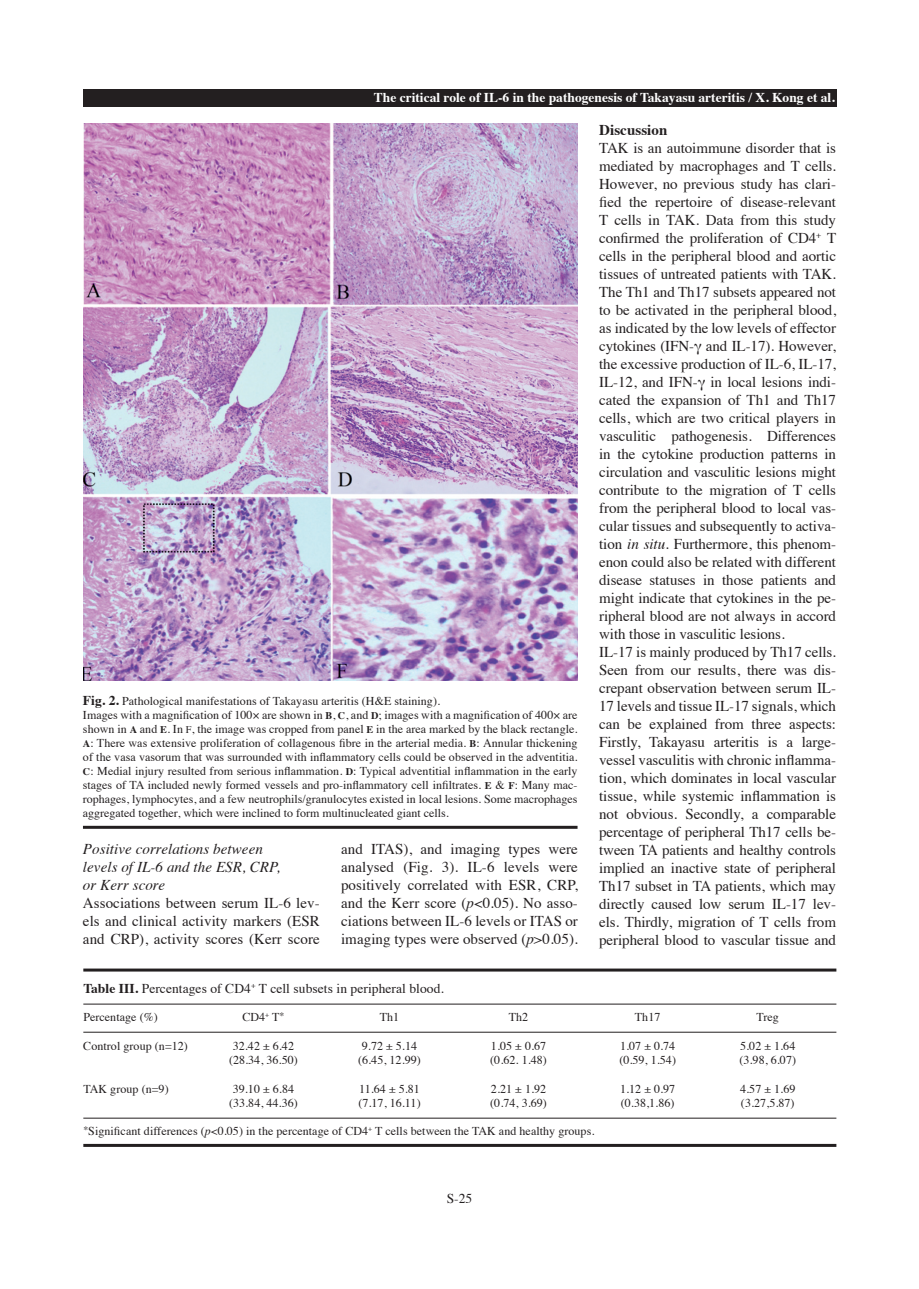
<style>
.page{position:relative;width:919px;height:1289px;background:#fff}
.page>*{position:absolute;margin:0;border:0;box-sizing:border-box;transform-origin:0 0}
.t1{font:15px/18px "Times";letter-spacing:-.005em;color:#231f20;text-align:justify}
.t2{font:italic 15px/18px "Times";letter-spacing:.005em;color:#231f20}
.t3{font:700 15px "Times";letter-spacing:.005em;color:#231f20}
.t4{font:700 13.5px "Times";color:#fff}
.t5{font:13.5px "Times";letter-spacing:.005em;color:#231f20}
.t6{font:12px/14.1px "Times";letter-spacing:.005em;color:#231f20}
.s1{font-weight:700;font-size:13.5px}
.s2{font-family:"Times Bold SC850";font-size:10.2px}
.s3{font-family:"Times Roman SC850";font-size:10.2px}
.s4{font-family:"Times Roman SC850"}
.s5{font-style:italic}
.s6{font-weight:700}
</style>
<div class="page">
<div style="left:83px;top:89px;width:753px;height:17px;background:#231f20"></div>
<img style="left:83px;top:123px;width:495px;height:557px">
<hr style="left:83px;top:825px;width:494px;height:3px;background:#231f20">
<hr style="left:83px;top:968px;width:753px;height:3px;background:#231f20">
<hr style="left:83px;top:1003px;width:753px;height:1px;background:#231f20">
<hr style="left:83px;top:1031px;width:753px;height:1px;background:#231f20">
<hr style="left:83px;top:1117px;width:753px;height:1px;background:#231f20">
<hr style="left:83px;top:1143px;width:753px;height:3px;background:#231f20">
<p class="t4" style="left:374px;top:84px;width:462px">The critical role of IL-6 in the pathogenesis of Takayasu arteritis / X. Kong et al.</p>
<p class="t6" style="left:83px;top:692px;width:496px"><span class="s1">Fig. 2.</span> Pathological manifestations of Takayasu arteritis (H&amp;E staining).<br>Images with a magnification of 100× are shown in <span class="s2">B</span>, <span class="s2">C</span>, and <span class="s2">D</span>; images with a magnification of 400× are shown in <span class="s2">A</span> and <span class="s2">E</span>. In <span class="s3">f</span>, the image was cropped from panel <span class="s2">E</span> in the area marked by the black rectangle.<br><span class="s2">A</span>: There was extensive proliferation of collagenous fibre in the arterial media. <span class="s2">B</span><span class="s4">:</span> Annular thickening of the vasa vasorum that was surrounded with inflammatory cells could be observed in the adventitia.<br><span class="s2">C</span>: Medial injury resulted from serious inflammation. <span class="s2">D</span>: Typical adventitial inflammation in the early stages of TA included newly formed vessels and pro-inflammatory cell infiltrates. <span class="s2">E</span> &amp; <span class="s2">F</span>: Many mac&shy;rophages, lymphocytes, and a few neutrophils/granulocytes existed in local lesions. Some macrophages aggregated together, which were inclined to form multinucleated giant cells.</p>
<p class="t2" style="left:83px;top:839px;width:199px">Positive correlations between levels of IL-6 and the ESR, CRP, or Kerr score</p>
<p class="t1" style="left:83px;top:893px;width:238px">Associations between serum IL-6 lev&shy;els and clinical activity markers (ESR and CRP), activity scores (Kerr score</p>
<p class="t1" style="left:341px;top:839px;width:238px">and ITAS), and imaging types were analysed (Fig. 3). IL-6 levels were positively correlated with ESR, CRP, and the Kerr score (<span class="s5">p</span>&lt;0.05). No asso&shy;ciations between IL-6 levels or ITAS or imaging types were observed (<span class="s5">p</span>&gt;0.05).</p>
<p class="t3" style="left:599px;top:115px;width:70px">Discussion</p>
<p class="t1" style="left:599px;top:137px;width:238px;text-align:left">TAK is an autoimmune disorder that is mediated by macrophages and T cells.<br>However, no previous study has clari&shy;fied the repertoire of disease-relevant T cells in TAK. Data from this study confirmed the proliferation of CD4<sup>+</sup> T cells in the peripheral blood and aortic tissues of untreated patients with TAK.<br>The Th1 and Th17 subsets appeared not to be activated in the peripheral blood, as indicated by the low levels of effector cytokines (IFN-γ and IL-17). However, the excessive production of IL-6, IL-17, IL-12, and IFN-γ in local lesions indi&shy;cated the expansion of Th1 and Th17 cells, which are two critical players in vasculitic pathogenesis. Differences in the cytokine production patterns in circulation and vasculitic lesions might contribute to the migration of T cells from the peripheral blood to local vas&shy;cular tissues and subsequently to activa&shy;tion <span class="s5">in situ</span>. Furthermore, this phenom&shy;enon could also be related with different disease statuses in those patients and might indicate that cytokines in the pe&shy;ripheral blood are not always in accord with those in vasculitic lesions.<br>IL-17 is mainly produced by Th17 cells.<br>Seen from our results, there was dis&shy;crepant observation between serum IL-17 levels and tissue IL-17 signals, which can be explained from three aspects:<br>Firstly, Takayasu arteritis is a large&shy;vessel vasculitis with chronic inflamma&shy;tion, which dominates in local vascular tissue, while systemic inflammation is not obvious. Secondly, a comparable percentage of peripheral Th17 cells be&shy;tween TA patients and healthy controls implied an inactive state of peripheral Th17 subset in TA patients, which may directly caused low serum IL-17 lev&shy;els. Thirdly, migration of T cells from peripheral blood to vascular tissue and</p>
<p class="t5" style="left:83px;top:975px;width:362px"><span class="s6">Table III.</span> Percentages of CD4<sup>+</sup> T cell subsets in peripheral blood.</p>
<p class="t6" style="left:83px;top:1009px;width:76px">Percentage (%)</p>
<p class="t6" style="left:242px;top:1009px;width:44px">CD4<sup>+</sup> T<sup>*</sup></p>
<p class="t6" style="left:380px;top:1009px;width:21px">Th1</p>
<p class="t6" style="left:509px;top:1009px;width:21px">Th2</p>
<p class="t6" style="left:635px;top:1009px;width:27px">Th17</p>
<p class="t6" style="left:756px;top:1009px;width:24px">Treg</p>
<p class="t6" style="left:83px;top:1037px;width:106px">Control group (n=12)</p>
<p class="t6" style="left:233px;top:1037px;width:63px">32.42 ± 6.42</p>
<p class="t6" style="left:362px;top:1037px;width:57px">9.72 ± 5.14</p>
<p class="t6" style="left:491px;top:1037px;width:57px">1.05 ± 0.67</p>
<p class="t6" style="left:620px;top:1037px;width:57px">1.07 ± 0.74</p>
<p class="t6" style="left:740px;top:1037px;width:57px">5.02 ± 1.64</p>
<p class="t6" style="left:229px;top:1051px;width:70px">(28.34, 36.50)</p>
<p class="t6" style="left:358px;top:1051px;width:64px">(6.45, 12.99)</p>
<p class="t6" style="left:490px;top:1051px;width:58px">(0.62. 1.48)</p>
<p class="t6" style="left:619px;top:1051px;width:58px">(0.59, 1.54)</p>
<p class="t6" style="left:739px;top:1051px;width:58px">(3.98, 6.07)</p>
<p class="t6" style="left:83px;top:1080px;width:87px">TAK group (n=9)</p>
<p class="t6" style="left:233px;top:1080px;width:63px">39.10 ± 6.84</p>
<p class="t6" style="left:359px;top:1080px;width:62px">11.64 ± 5.81</p>
<p class="t6" style="left:491px;top:1080px;width:57px">2.21 ± 1.92</p>
<p class="t6" style="left:620px;top:1080px;width:57px">1.12 ± 0.97</p>
<p class="t6" style="left:740px;top:1080px;width:57px">4.57 ± 1.69</p>
<p class="t6" style="left:229px;top:1094px;width:70px">(33.84, 44.36)</p>
<p class="t6" style="left:358px;top:1094px;width:64px">(7.17, 16.11)</p>
<p class="t6" style="left:490px;top:1094px;width:58px">(0.74, 3.69)</p>
<p class="t6" style="left:620px;top:1094px;width:55px">(0.38,1.86)</p>
<p class="t6" style="left:741px;top:1094px;width:55px">(3.27,5.87)</p>
<p class="t6" style="left:83px;top:1123px;width:512px"><sup>*</sup>Significant differences (<span class="s5">p</span>&lt;0.05) in the percentage of CD4<sup>+</sup> T cells between the TAK and healthy groups.</p>
<p class="t5" style="left:447px;top:1185px;width:27px">S-25</p>
</div>
